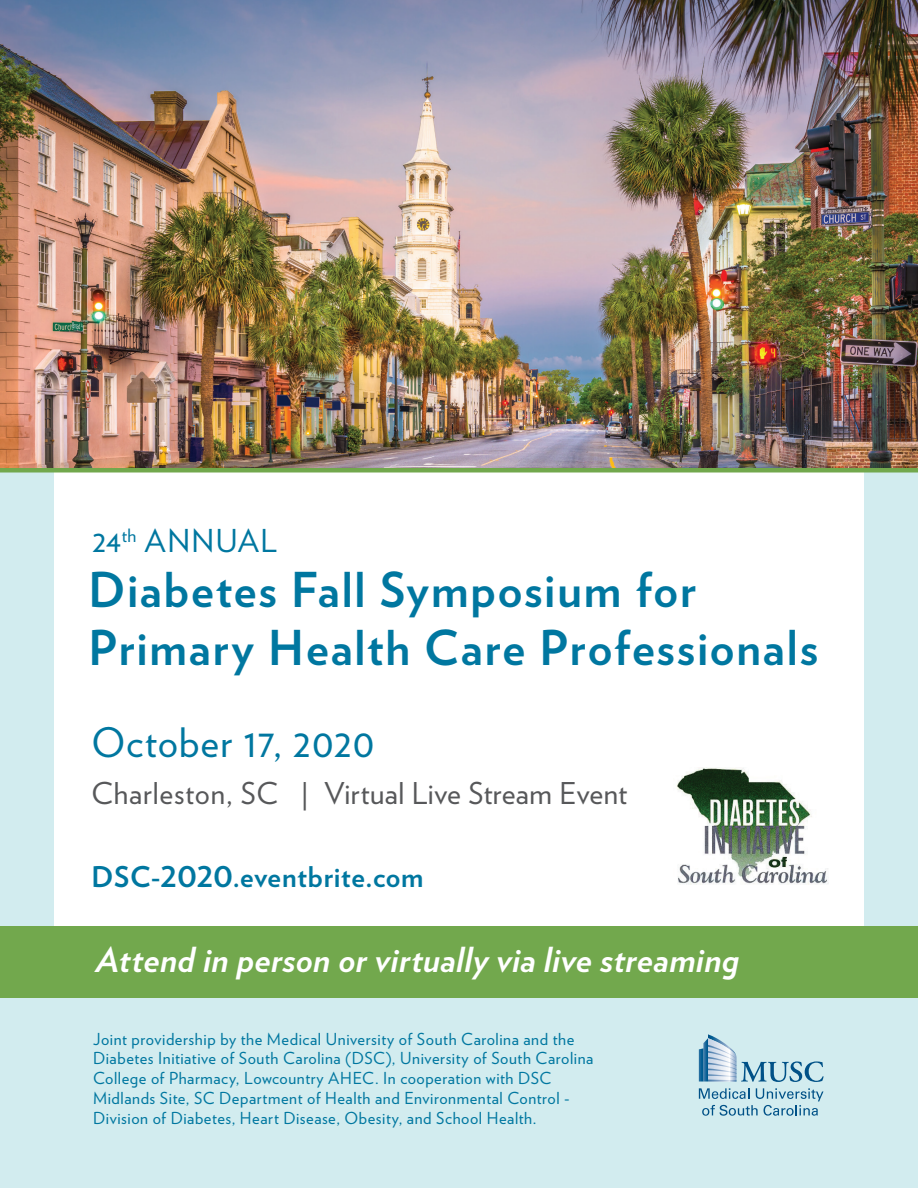
<style>
.page{position:relative;width:918px;height:1188px;background:#fff}
.page>*{position:absolute;margin:0;border:0;box-sizing:border-box;transform-origin:0 0}
.t1{font:700 48px/57.6px "Verlag";letter-spacing:.035em;color:#0077a0}
.t2{font:40.5px "Verlag";letter-spacing:.02em;color:#0077a0}
.t3{font:italic 700 34.5px "Verlag";letter-spacing:.01em;color:#fff}
.t4{font:31.5px "Verlag";letter-spacing:.04em;color:#0077a0}
.t5{font:30px "Verlag";letter-spacing:.015em;color:#57585a}
.t6{font:700 28.5px "Verlag";letter-spacing:.02em;color:#0077a0}
.t7{font:16.5px/19.8px "Verlag";letter-spacing:.03em;color:#0077a0}
</style>
<div class="page">
<div style="left:0;top:473px;width:918px;height:715px;background:#d2ecef"></div>
<div style="left:54px;top:55px;width:810px;height:939px;background:#fff"></div>
<img style="left:0;top:0;width:918px;height:468px">
<svg style="left:699px;top:1034px;width:125px;height:48px;background:#b0d1de"></svg>
<svg style="left:699px;top:1088px;width:124px;height:28px;background:#a5cad8"></svg>
<div style="left:0;top:468px;width:918px;height:5px;background:#72a84d"></div>
<div style="left:0;top:927px;width:918px;height:71px;background:#72a84d"></div>
<img style="left:677px;top:767px;width:152px;height:118px">
<h3 class="t4" style="left:92px;top:517px;width:186px">24<sup>th</sup> ANNUAL</h3>
<h1 class="t1" style="left:89px;top:559px;width:731px">Diabetes Fall Symposium for<br>Primary Health Care Professionals</h1>
<h2 class="t2" style="left:92px;top:712px;width:284px">October 17, 2020</h2>
<h3 class="t5" style="left:92px;top:771px;width:537px">Charleston, SC | Virtual Live Stream Event</h3>
<h3 class="t6" style="left:92px;top:855px;width:333px">DSC-2020.eventbrite.com</h3>
<h3 class="t3" style="left:96px;top:932px;width:645px">Attend in person or virtually via live streaming</h3>
<p class="t7" style="left:93px;top:1028px;width:502px">Joint providership by the Medical University of South Carolina and the Diabetes Initiative of South Carolina (DSC), University of South Carolina College of Pharmacy, Lowcountry AHEC. In cooperation with DSC Midlands Site, SC Department of Health and Environmental Control - Division of Diabetes, Heart Disease, Obesity, and School Health.</p>
</div>
